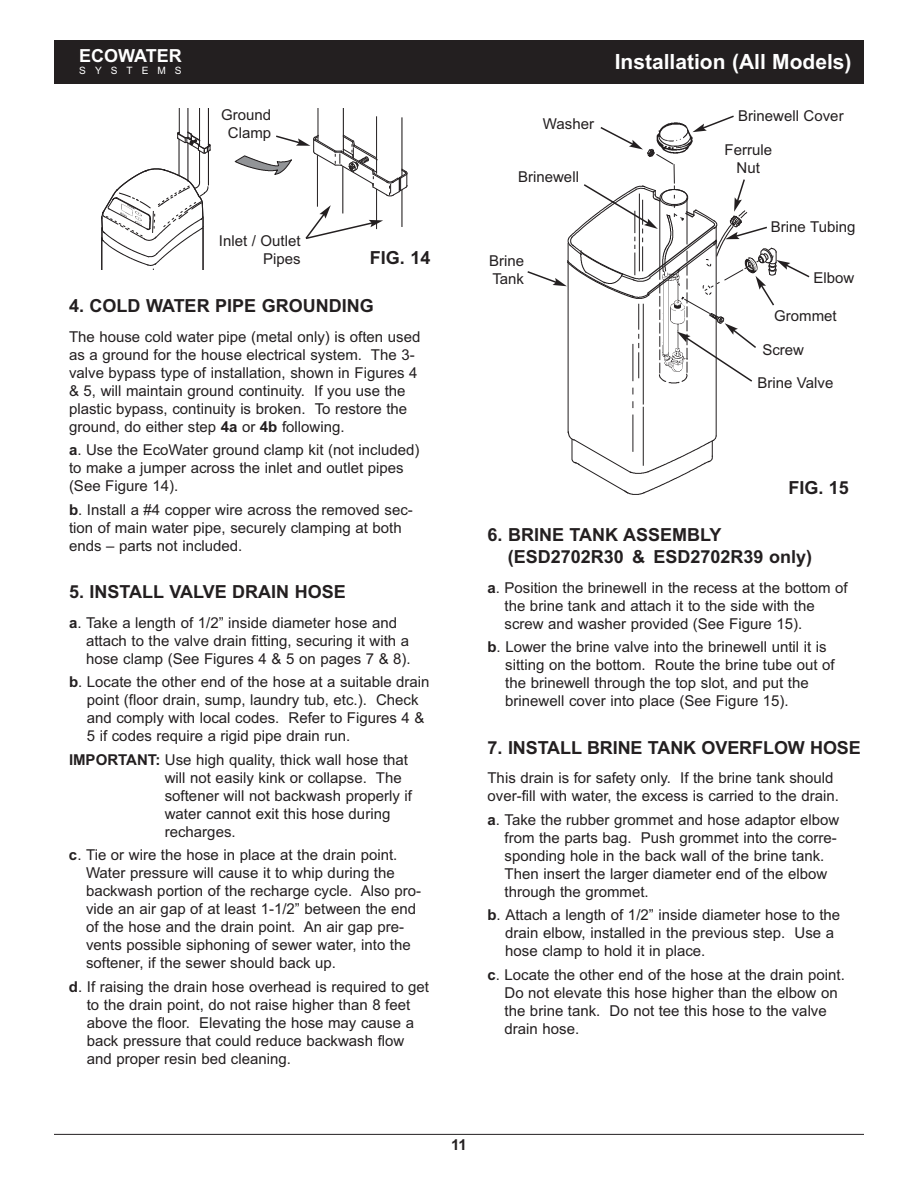
<style>
.page{position:relative;width:918px;height:1188px;background:#fff}
.page>*{position:absolute;margin:0;border:0;box-sizing:border-box;transform-origin:0 0}
.t1{font:700 21px "Arial";color:#fff}
.t2{font:700 18px/21.6px "Arial";color:#231f20}
.t3{font:700 18px "Arial";color:#fff}
.t4{font:15px/18px "Arial";color:#231f20}
.t5{font:700 15px "Arial";color:#231f20}
.t6{font:10.2px "Arial";letter-spacing:.89em;color:#fff}
.s1{font-weight:700}
</style>
<div class="page">
<hr style="left:54px;top:1134px;width:810px;height:1px;background:#231f20">
<hr style="left:568px;top:243px;width:1px;height:190px;background:#231f20">
<hr style="left:716px;top:226px;width:1px;height:210px;background:#231f20">
<hr style="left:643px;top:304px;width:1px;height:100px;background:#231f20">
<hr style="left:643px;top:407px;width:1px;height:58px;background:#231f20">
<hr style="left:633px;top:415px;width:1px;height:36px;background:#231f20">
<svg style="left:568px;top:431px;width:149px;height:64px"></svg>
<hr style="left:401px;top:190px;width:1px;height:36px;background:#231f20">
<hr style="left:343px;top:108px;width:1px;height:44px;background:#231f20">
<hr style="left:318px;top:108px;width:1px;height:33px;background:#231f20">
<hr style="left:342px;top:167px;width:1px;height:46px;background:#231f20">
<hr style="left:317px;top:156px;width:1px;height:50px;background:#231f20">
<hr style="left:376px;top:189px;width:1px;height:40px;background:#231f20">
<hr style="left:401px;top:118px;width:1px;height:58px;background:#231f20">
<hr style="left:376px;top:117px;width:1px;height:56px;background:#231f20">
<hr style="left:208px;top:151px;width:1px;height:34px;background:#231f20">
<hr style="left:187px;top:143px;width:1px;height:38px;background:#231f20">
<hr style="left:178px;top:139px;width:2px;height:36px;background:#231f20">
<hr style="left:199px;top:151px;width:1px;height:31px;background:#231f20">
<svg style="left:177px;top:108px;width:34px;height:46px"></svg>
<hr style="left:208px;top:108px;width:1px;height:38px;background:#231f20">
<hr style="left:199px;top:108px;width:1px;height:38px;background:#231f20">
<svg style="left:101px;top:168px;width:107px;height:102px"></svg>
<hr style="left:101px;top:238px;width:1px;height:32px;background:#231f20">
<hr style="left:203px;top:228px;width:1px;height:42px;background:#231f20">
<div style="left:54px;top:40px;width:810px;height:44px;background:#231f20"></div>
<svg style="left:234px;top:134px;width:174px;height:62px"></svg>
<svg style="left:305px;top:205px;width:78px;height:34px"></svg>
<svg style="left:527px;top:115px;width:283px;height:279px"></svg>
<p class="t3" style="left:79px;top:45px;width:104px">ECOWATER</p>
<p class="t6" style="left:79px;top:64px;width:104px">SYSTEMS</p>
<p class="t4" style="left:221px;top:106px;width:52px;text-align:center">Ground<br>Clamp</p>
<p class="t4" style="left:219px;top:232px;width:83px;text-align:right">Inlet / Outlet<br>Pipes</p>
<p class="t2" style="left:370px;top:247px;width:62px">FIG. 14</p>
<p class="t2" style="left:69px;top:295px;width:306px">4. COLD WATER PIPE GROUNDING</p>
<p class="t4" style="left:69px;top:328px;width:353px">The house cold water pipe (metal only) is often used as a ground for the house electrical system. The 3- valve bypass type of installation, shown in Figures 4 &amp; 5, will maintain ground continuity. If you use the plastic bypass, continuity is broken. To restore the ground, do either step <span class="s1">4a</span> or <span class="s1">4b</span> following.</p>
<p class="t4" style="left:69px;top:441px;width:352px"><span class="s1">a</span>. Use the EcoWater ground clamp kit (not included) to make a jumper across the inlet and outlet pipes (See Figure 14).</p>
<p class="t4" style="left:69px;top:500px;width:345px"><span class="s1">b</span>. Install a #4 copper wire across the removed sec&shy;tion of main water pipe, securely clamping at both ends – parts not included.</p>
<p class="t2" style="left:69px;top:581px;width:278px">5. INSTALL VALVE DRAIN HOSE</p>
<p class="t4" style="left:86px;top:614px;width:326px;text-indent:-17px"><span class="s1">a</span>. Take a length of 1/2” inside diameter hose and attach to the valve drain fitting, securing it with a hose clamp (See Figures 4 &amp; 5 on pages 7 &amp; 8).</p>
<p class="t4" style="left:87px;top:673px;width:344px;text-indent:-18px"><span class="s1">b</span>. Locate the other end of the hose at a suitable drain point (floor drain, sump, laundry tub, etc.). Check and comply with local codes. Refer to Figures 4 &amp; 5 if codes require a rigid pipe drain run.</p>
<p class="t4" style="left:165px;top:751px;width:249px;text-indent:-96px"><span class="s1">IMPORTANT:</span> Use high quality, thick wall hose that will not easily kink or collapse. The softener will not backwash properly if water cannot exit this hose during recharges.</p>
<p class="t4" style="left:86px;top:846px;width:337px;text-indent:-17px"><span class="s1">c</span>. Tie or wire the hose in place at the drain point.<br>Water pressure will cause it to whip during the backwash portion of the recharge cycle. Also pro&shy;vide an air gap of at least 1-1/2” between the end of the hose and the drain point. An air gap pre&shy;vents possible siphoning of sewer water, into the softener, if the sewer should back up.</p>
<p class="t4" style="left:87px;top:977px;width:344px;text-indent:-18px"><span class="s1">d</span>. If raising the drain hose overhead is required to get to the drain point, do not raise higher than 8 feet above the floor. Elevating the hose may cause a back pressure that could reduce backwash flow and proper resin bed cleaning.</p>
<p class="t4" style="left:543px;top:115px;width:53px">Washer</p>
<p class="t4" style="left:518px;top:168px;width:62px">Brinewell</p>
<p class="t4" style="left:489px;top:251px;width:37px">Brine<br>Tank</p>
<h1 class="t1" style="left:615px;top:49px;width:238px">Installation (All Models)</h1>
<p class="t4" style="left:738px;top:107px;width:107px">Brinewell Cover</p>
<p class="t4" style="left:725px;top:141px;width:49px;text-align:center">Ferrule<br>Nut</p>
<p class="t4" style="left:771px;top:217px;width:86px">Brine Tubing</p>
<p class="t4" style="left:814px;top:269px;width:42px">Elbow</p>
<p class="t4" style="left:774px;top:307px;width:64px">Grommet</p>
<p class="t4" style="left:762px;top:341px;width:43px">Screw</p>
<p class="t4" style="left:757px;top:374px;width:78px">Brine Valve</p>
<p class="t2" style="left:788px;top:477px;width:62px">FIG. 15</p>
<p class="t2" style="left:508px;top:524px;width:306px;text-indent:-20px">6. BRINE TANK ASSEMBLY (ESD2702R30 &amp; ESD2702R39 only)</p>
<p class="t4" style="left:505px;top:579px;width:345px;text-indent:-17px"><span class="s1">a</span>. Position the brinewell in the recess at the bottom of the brine tank and attach it to the side with the screw and washer provided (See Figure 15).</p>
<p class="t4" style="left:505px;top:638px;width:331px;text-indent:-18px"><span class="s1">b</span>. Lower the brine valve into the brinewell until it is sitting on the bottom. Route the brine tube out of the brinewell through the top slot, and put the brinewell cover into place (See Figure 15).</p>
<p class="t2" style="left:487px;top:737px;width:375px">7. INSTALL BRINE TANK OVERFLOW HOSE</p>
<p class="t4" style="left:487px;top:769px;width:353px">This drain is for safety only. If the brine tank should over-fill with water, the excess is carried to the drain.</p>
<p class="t4" style="left:505px;top:811px;width:336px;text-indent:-17px"><span class="s1">a</span>. Take the rubber grommet and hose adaptor elbow from the parts bag. Push grommet into the corre&shy;sponding hole in the back wall of the brine tank.<br>Then insert the larger diameter end of the elbow through the grommet.</p>
<p class="t4" style="left:505px;top:906px;width:336px;text-indent:-18px"><span class="s1">b</span>. Attach a length of 1/2” inside diameter hose to the drain elbow, installed in the previous step. Use a hose clamp to hold it in place.</p>
<p class="t4" style="left:505px;top:966px;width:342px;text-indent:-17px"><span class="s1">c</span>. Locate the other end of the hose at the drain point.<br>Do not elevate this hose higher than the elbow on the brine tank. Do not tee this hose to the valve drain hose.</p>
<p class="t5" style="left:451px;top:1136px;width:17px">11</p>
</div>
